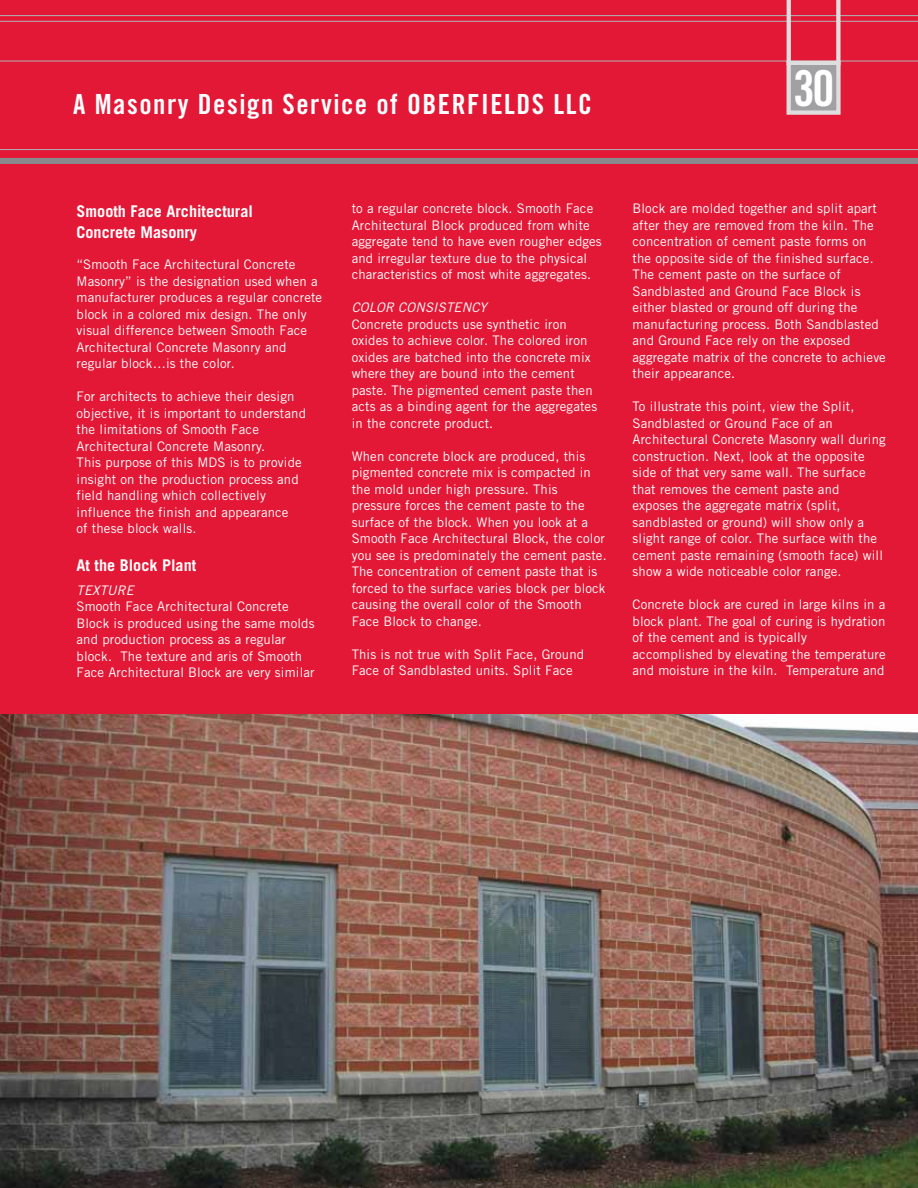
<style>
.page{position:relative;width:918px;height:1188px;background:#e31837}
.page>*{position:absolute;margin:0;border:0;box-sizing:border-box;transform-origin:0 0}
.t1{font:49.5px "Trade Gothic Bold Cond Twenty";color:#fff}
.t2{font:27.75px "Trade Gothic Bold Cond Twenty";letter-spacing:.055em;color:#fff}
.t3{font:700 16.2px/21px "Trade Gothic";color:#fff}
.t4{font:13.2px/16.5px "Trade Gothic";letter-spacing:.01em;color:#fff}
.t5{font:italic 13.2px "Trade Gothic";letter-spacing:.01em;color:#fff}
</style>
<div class="page">
<hr style="left:0;top:149px;width:918px;height:1px;background:#b2b3b4">
<hr style="left:0;top:15px;width:918px;height:1px;background:#b2b3b4">
<hr style="left:0;top:21px;width:918px;height:1px;background:#b2b3b4">
<hr style="left:0;top:61px;width:918px;height:1px;background:#b2b3b4">
<svg style="left:787px;top:0;width:54px;height:61px"></svg>
<div style="left:787px;top:61px;width:54px;height:54px;background:#a1a1a4;border:4px solid #dededf"></div>
<img style="left:0;top:714px;width:918px;height:474px">
<div style="left:0;top:158px;width:918px;height:6px;background:#888a8c"></div>
<h2 class="t2" style="left:73px;top:87px;width:520px">A Masonry Design Service of OBERFIELDS LLC</h2>
<h1 class="t1" style="left:793px;top:58px;width:43px">30</h1>
<p class="t3" style="left:77px;top:200px;width:178px">Smooth Face Architectural<br>Concrete Masonry</p>
<p class="t4" style="left:77px;top:256px;width:247px">“Smooth Face Architectural Concrete Masonry” is the designation used when a manufacturer produces a regular concrete block in a colored mix design. The only visual difference between Smooth Face Architectural Concrete Masonry and regular block…is the color.</p>
<p class="t4" style="left:77px;top:388px;width:231px">For architects to achieve their design objective, it is important to understand the limitations of Smooth Face Architectural Concrete Masonry.<br>This purpose of this MDS is to provide insight on the production process and field handling which collectively influence the finish and appearance<br>of these block walls.</p>
<p class="t3" style="left:77px;top:554px;width:121px">At the Block Plant</p>
<p class="t5" style="left:77px;top:582px;width:59px">TEXTURE</p>
<p class="t4" style="left:77px;top:598px;width:240px">Smooth Face Architectural Concrete Block is produced using the same molds and production process as a regular block. The texture and aris of Smooth Face Architectural Block are very similar</p>
<p class="t4" style="left:352px;top:200px;width:252px">to a regular concrete block. Smooth Face Architectural Block produced from white aggregate tend to have even rougher edges and irregular texture due to the physical characteristics of most white aggregates.</p>
<p class="t5" style="left:352px;top:299px;width:137px">COLOR CONSISTENCY</p>
<p class="t4" style="left:352px;top:316px;width:247px">Concrete products use synthetic iron oxides to achieve color. The colored iron oxides are batched into the concrete mix where they are bound into the cement paste. The pigmented cement paste then acts as a binding agent for the aggregates in the concrete product.</p>
<p class="t4" style="left:352px;top:448px;width:257px">When concrete block are produced, this pigmented concrete mix is compacted in the mold under high pressure. This pressure forces the cement paste to the surface of the block. When you look at a Smooth Face Architectural Block, the color you see is predominately the cement paste.<br>The concentration of cement paste that is forced to the surface varies block per block causing the overall color of the Smooth Face Block to change.</p>
<p class="t4" style="left:352px;top:646px;width:234px">This is not true with Split Face, Ground<br>Face of Sandblasted units. Split Face</p>
<p class="t4" style="left:633px;top:200px;width:255px">Block are molded together and split apart after they are removed from the kiln. The concentration of cement paste forms on the opposite side of the finished surface.<br>The cement paste on the surface of Sandblasted and Ground Face Block is either blasted or ground off during the manufacturing process. Both Sandblasted and Ground Face rely on the exposed aggregate matrix of the concrete to achieve their appearance.</p>
<p class="t4" style="left:633px;top:398px;width:255px">To illustrate this point, view the Split, Sandblasted or Ground Face of an Architectural Concrete Masonry wall during construction. Next, look at the opposite side of that very same wall. The surface that removes the cement paste and exposes the aggregate matrix (split, sandblasted or ground) will show only a slight range of color. The surface with the cement paste remaining (smooth face) will show a wide noticeable color range.</p>
<p class="t4" style="left:633px;top:596px;width:255px">Concrete block are cured in large kilns in a block plant. The goal of curing is hydration of the cement and is typically accomplished by elevating the temperature and moisture in the kiln. Temperature and</p>
</div>
